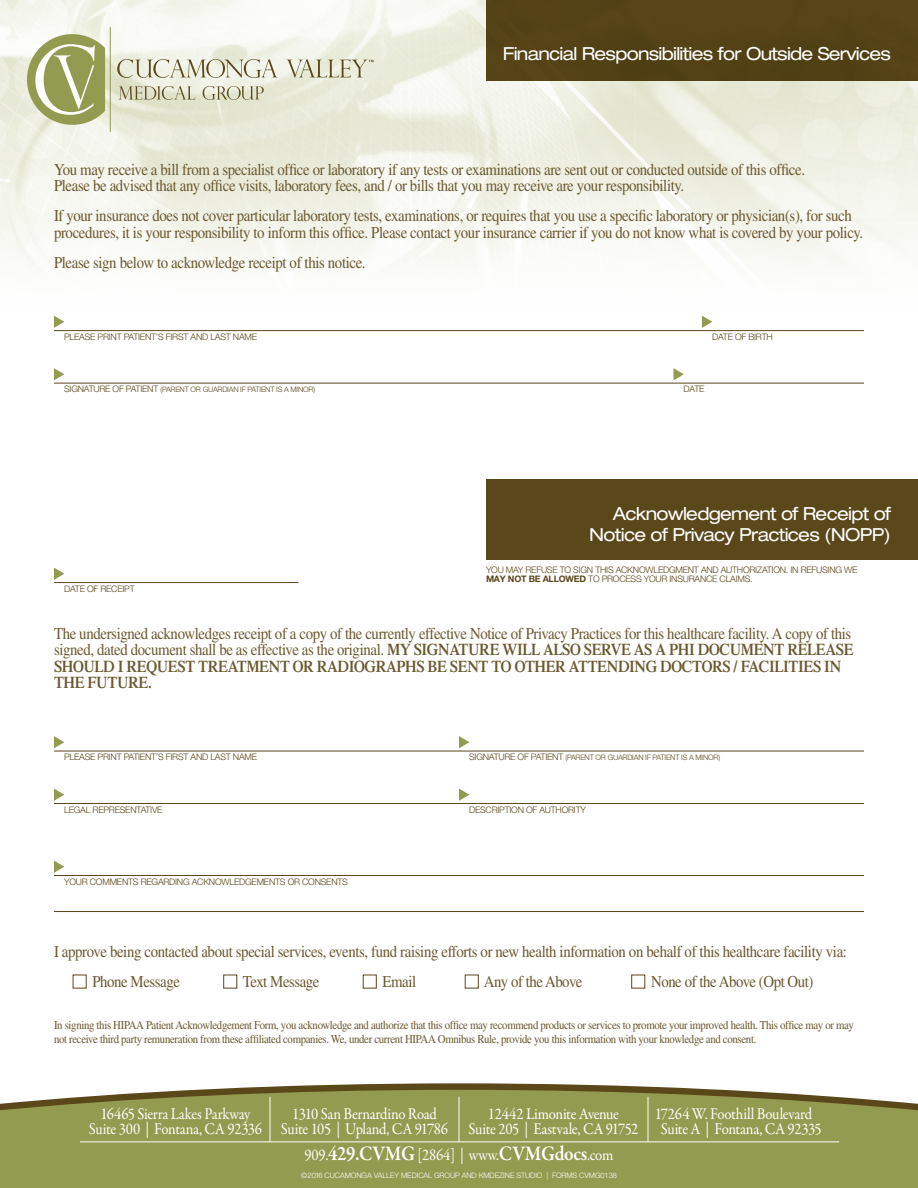
<style>
.page{position:relative;width:918px;height:1188px;background:#fff}
.page>*{position:absolute;margin:0;border:0;box-sizing:border-box;transform-origin:0 0}
.t1{font:expanded 18px/21.6px "Helvetica Neue LT Pro";letter-spacing:-.04em;color:#fff;text-align:right}
.Form_Type_Book{font:16.5px/16.5px "Times";letter-spacing:-.025em;color:#6b582e;scale:.9 1}
.t2{font:16.5px/15px "Garamond Premr Pro";letter-spacing:-.025em;color:#fff;text-align:center;scale:.9 1}
.Form_Type_Book-2{font:12px/13.5px "Times";letter-spacing:-.03em;color:#6b582e;scale:.9 1}
.Form_Type{font:300 9px/9px "Helvetica Neue LT Pro";letter-spacing:-.025em;color:#5a471a}
.Form_Type-2{font:300 7.5px "Helvetica Neue LT Pro";letter-spacing:-.025em;color:#5a471a}
.t3{font:300 7.5px "Helvetica Neue LT Pro";letter-spacing:-.01em;color:#fff}
.s1{font-size:9px}
.s2{font-weight:700}
.s3{font-weight:600}
.s4{font-weight:600;font-size:21px}
</style>
<div class="page">
<img style="left:0;top:0;width:918px;height:269px">
<svg style="left:194px;top:1083px;width:530px;height:7px;fill:#5a471a"></svg>
<svg style="left:0;top:1090px;width:918px;height:98px;background:#949a53"></svg>
<div style="left:486px;top:0;width:432px;height:81px;background:#5a471a"></div>
<svg style="left:27px;top:34px;width:78px;height:91px"></svg>
<hr style="left:110px;top:27px;width:1px;height:105px;background:#939b50">
<svg style="left:117px;top:59px;width:161px;height:19px;background:#d3d1bf"></svg>
<svg style="left:119px;top:86px;width:76px;height:14px"></svg>
<svg style="left:203px;top:86px;width:61px;height:14px"></svg>
<svg style="left:286px;top:59px;width:88px;height:19px;background:#d2d0bb"></svg>
<hr style="left:270px;top:1097px;width:1px;height:45px;background:#fff">
<hr style="left:459px;top:1097px;width:1px;height:45px;background:#fff">
<hr style="left:648px;top:1097px;width:1px;height:45px;background:#fff">
<hr style="left:80px;top:1141px;width:759px;height:1px;background:#fff">
<hr style="left:54px;top:330px;width:810px;height:1px;background:#5a471a">
<hr style="left:54px;top:383px;width:810px;height:1px;background:#5a471a">
<svg style="left:54px;top:316px;width:10px;height:12px"></svg>
<svg style="left:702px;top:316px;width:10px;height:12px"></svg>
<svg style="left:54px;top:368px;width:10px;height:12px"></svg>
<svg style="left:673px;top:368px;width:11px;height:12px"></svg>
<hr style="left:54px;top:751px;width:810px;height:1px;background:#5a471a">
<hr style="left:54px;top:803px;width:810px;height:1px;background:#5a471a">
<hr style="left:54px;top:875px;width:810px;height:1px;background:#5a471a">
<hr style="left:54px;top:911px;width:810px;height:1px;background:#5a471a">
<svg style="left:54px;top:736px;width:10px;height:12px"></svg>
<svg style="left:459px;top:736px;width:10px;height:12px"></svg>
<svg style="left:54px;top:789px;width:10px;height:12px"></svg>
<svg style="left:459px;top:789px;width:10px;height:12px"></svg>
<svg style="left:54px;top:861px;width:10px;height:12px"></svg>
<hr style="left:54px;top:582px;width:245px;height:1px;background:#5a471a">
<svg style="left:54px;top:568px;width:10px;height:12px"></svg>
<div style="left:486px;top:479px;width:432px;height:81px;background:#5a471a"></div>
<p class="t1" style="left:503px;top:42px;width:390px">Financial Responsibilities for Outside Services</p>
<p class="Form_Type_Book" style="left:54px;top:161px;width:836px">You may receive a bill from a specialist office or laboratory if any tests or examinations are sent out or conducted outside of this office.<br>Please be advised that any office visits, laboratory fees, and / or bills that you may receive are your responsibility.</p>
<p class="Form_Type_Book" style="left:54px;top:208px;width:901px">If your insurance does not cover particular laboratory tests, examinations, or requires that you use a specific laboratory or physician(s), for such procedures, it is your responsibility to inform this office. Please contact your insurance carrier if you do not know what is covered by your policy.</p>
<p class="Form_Type_Book" style="left:54px;top:254px;width:348px">Please sign below to acknowledge receipt of this notice.</p>
<p class="Form_Type" style="left:64px;top:332px;width:194px">PLEASE PRINT PATIENT’S FIRST AND LAST NAME</p>
<p class="Form_Type" style="left:712px;top:332px;width:62px">DATE OF BIRTH</p>
<p class="Form_Type-2" style="left:64px;top:385px;width:253px"><span class="s1">SIGNATURE OF PATIENT</span> (PARENT OR GUARDIAN IF PATIENT IS A MINOR)</p>
<p class="Form_Type" style="left:684px;top:385px;width:22px">DATE</p>
<p class="t1" style="left:589px;top:502px;width:303px">Acknowledgement of Receipt of<br>Notice of Privacy Practices (NOPP)</p>
<p class="Form_Type" style="left:64px;top:584px;width:72px">DATE OF RECEIPT</p>
<p class="Form_Type" style="left:486px;top:565px;width:373px">YOU MAY REFUSE TO SIGN THIS ACKNOWLEDGMENT AND AUTHORIZATION. IN REFUSING WE<br><span class="s2">MAY NOT BE ALLOWED</span> TO PROCESS YOUR INSURANCE CLAIMS.</p>
<p class="Form_Type_Book" style="left:54px;top:625px;width:890px">The undersigned acknowledges receipt of a copy of the currently effective Notice of Privacy Practices for this healthcare facility. A copy of this signed, dated document shall be as effective as the original. <span class="s3">MY SIGNATURE WILL ALSO SERVE AS A PHI DOCUMENT RELEASE SHOULD I REQUEST TREATMENT OR RADIOGRAPHS BE SENT TO OTHER ATTENDING DOCTORS / FACILITIES IN THE FUTURE.</span></p>
<p class="Form_Type" style="left:64px;top:752px;width:194px">PLEASE PRINT PATIENT’S FIRST AND LAST NAME</p>
<p class="Form_Type-2" style="left:469px;top:753px;width:253px"><span class="s1">SIGNATURE OF PATIENT</span> (PARENT OR GUARDIAN IF PATIENT IS A MINOR)</p>
<p class="Form_Type" style="left:64px;top:805px;width:100px">LEGAL REPRESENTATIVE</p>
<p class="Form_Type" style="left:469px;top:805px;width:118px">DESCRIPTION OF AUTHORITY</p>
<p class="Form_Type" style="left:64px;top:877px;width:285px">YOUR COMMENTS REGARDING ACKNOWLEDGEMENTS OR CONSENTS</p>
<p class="Form_Type_Book" style="left:54px;top:943px;width:883px">I approve being contacted about special services, events, fund raising efforts or new health information on behalf of this healthcare facility via:</p>
<p class="Form_Type_Book" style="left:92px;top:973px;width:99px">Phone Message</p>
<p class="Form_Type_Book" style="left:243px;top:973px;width:87px">Text Message</p>
<p class="Form_Type_Book" style="left:383px;top:973px;width:39px">Email</p>
<p class="Form_Type_Book" style="left:484px;top:973px;width:111px">Any of the Above</p>
<p class="Form_Type_Book" style="left:651px;top:973px;width:182px">None of the Above (Opt Out)</p>
<p class="Form_Type_Book-2" style="left:54px;top:1019px;width:890px">In signing this HIPAA Patient Acknowledgement Form, you acknowledge and authorize that this office may recommend products or services to promote your improved health. This office may or may not receive third party remuneration from these affiliated companies. We, under current HIPAA Omnibus Rule, provide you this information with your knowledge and consent.</p>
<p class="t2" style="left:89px;top:1107px;width:194px">16465 Sierra Lakes Parkway<br>Suite 300 | Fontana, CA 92336</p>
<p class="t2" style="left:281px;top:1107px;width:187px">1310 San Bernardino Road<br>Suite 105 | Upland, CA 91786</p>
<p class="t2" style="left:469px;top:1107px;width:190px">12442 Limonite Avenue<br>Suite 205 | Eastvale, CA 91752</p>
<p class="t2" style="left:655px;top:1107px;width:187px">17264 W. Foothill Boulevard<br>Suite A | Fontana, CA 92335</p>
<p class="t2" style="left:305px;top:1147px;width:345px">909.<span class="s4">429.CVMG</span> [2864] | www.<span class="s4">CVMGdocs</span>.com</p>
<p class="t3" style="left:301px;top:1170px;width:317px">©2016 CUCAMONGA VALLEY MEDICAL GROUP AND KMDEZINE STUDIO | FORMS CVMG0138</p>
</div>
